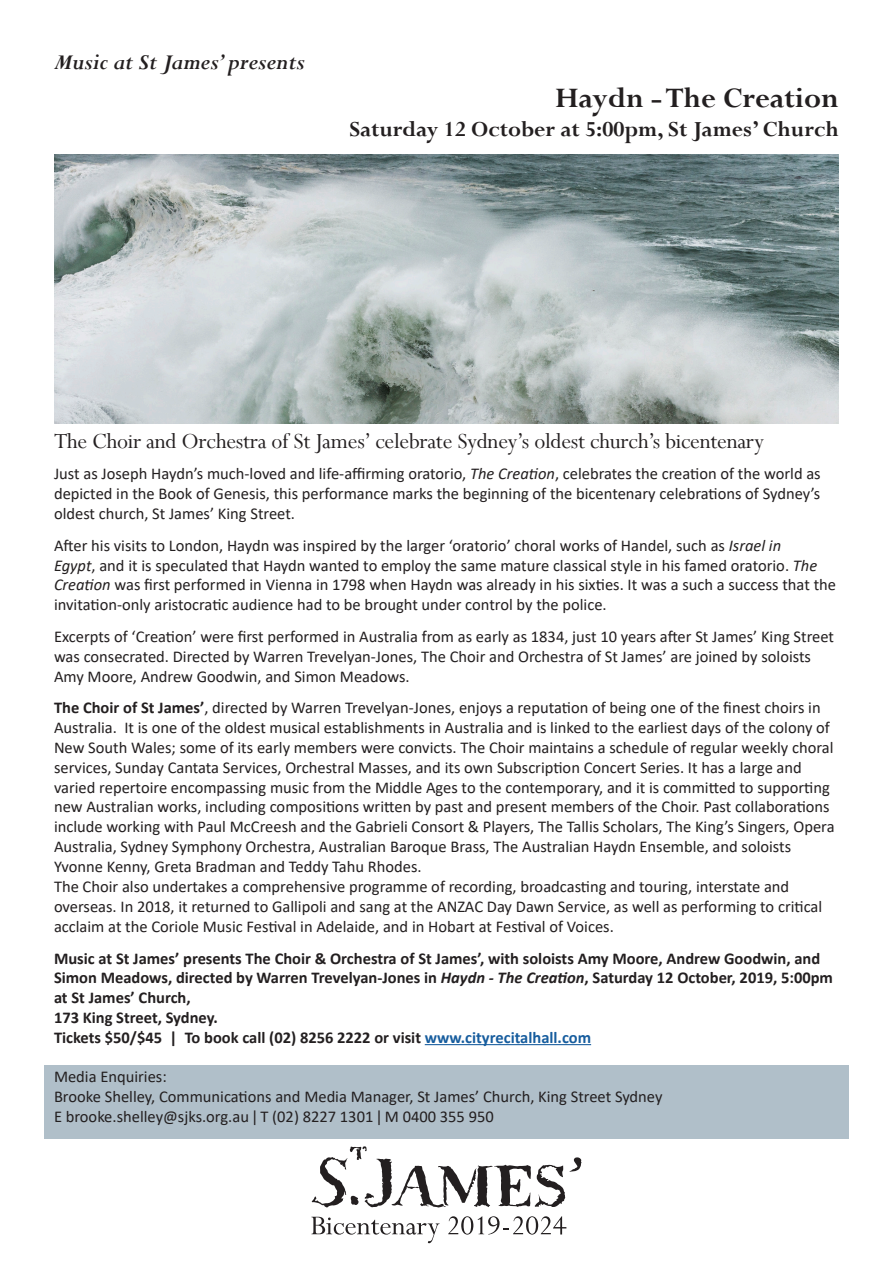
<style>
.page{position:relative;width:893px;height:1263px;background:#fff}
.page>*{position:absolute;margin:0;border:0;box-sizing:border-box;transform-origin:0 0}
.t1{font:700 31.5px "Perpetua";color:#231f20}
.t2{font:24px "Perpetua";letter-spacing:-.01em;color:#231f20}
.t3{font:700 24px "Perpetua";color:#231f20}
.t4{font:italic 700 24px "Perpetua";color:#231f20}
.t5{font:16.5px/19.8px "Calibri";color:#231f20}
.t6{font:700 16.5px/19.8px "Calibri";color:#231f20}
.s1{font-style:italic}
.s2{font-weight:700}
.s3{color:#175d9e}
</style>
<div class="page">
<div style="left:44px;top:1065px;width:805px;height:73px;background:#b0bfc9"></div>
<hr style="left:425px;top:1044px;width:166px;height:1px;background:#175d9e">
<img style="left:54px;top:155px;width:785px;height:269px">
<svg style="left:311px;top:1217px;width:128px;height:26px"></svg>
<svg style="left:448px;top:1216px;width:118px;height:18px"></svg>
<svg style="left:312px;top:1146px;width:269px;height:61px"></svg>
<p class="t4" style="left:54px;top:47px;width:252px">Music at St James’ presents</p>
<p class="t1" style="left:555px;top:78px;width:286px">Haydn - The Creation</p>
<p class="t3" style="left:349px;top:114px;width:491px">Saturday 12 October at 5:00pm, St James’ Church</p>
<p class="t2" style="left:54px;top:426px;width:712px">The Choir and Orchestra of St James’ celebrate Sydney’s oldest church’s bicentenary</p>
<p class="t5" style="left:54px;top:464px;width:768px;text-align:justify">Just as Joseph Haydn’s much-loved and life-affirming oratorio, <span class="s1">The Creation</span>, celebrates the creation of the world as depicted in the Book of Genesis, this performance marks the beginning of the bicentenary celebrations of Sydney’s oldest church, St James’ King Street.</p>
<p class="t5" style="left:54px;top:535px;width:784px">After his visits to London, Haydn was inspired by the larger ‘oratorio’ choral works of Handel, such as <span class="s1">Israel in<br>Egypt</span>, and it is speculated that Haydn wanted to employ the same mature classical style in his famed oratorio. <span class="s1">The Creation</span> was first performed in Vienna in 1798 when Haydn was already in his sixties. It was a such a success that the invitation-only aristocratic audience had to be brought under control by the police.</p>
<p class="t5" style="left:54px;top:626px;width:782px">Excerpts of ‘Creation’ were first performed in Australia from as early as 1834, just 10 years after St James’ King Street was consecrated. Directed by Warren Trevelyan-Jones, The Choir and Orchestra of St James’ are joined by soloists<br>Amy Moore, Andrew Goodwin, and Simon Meadows.</p>
<p class="t5" style="left:54px;top:698px;width:782px"><span class="s2">The Choir of St James’</span>, directed by Warren Trevelyan-Jones, enjoys a reputation of being one of the finest choirs in Australia. It is one of the oldest musical establishments in Australia and is linked to the earliest days of the colony of New South Wales; some of its early members were convicts. The Choir maintains a schedule of regular weekly choral services, Sunday Cantata Services, Orchestral Masses, and its own Subscription Concert Series. It has a large and varied repertoire encompassing music from the Middle Ages to the contemporary, and it is committed to supporting new Australian works, including compositions written by past and present members of the Choir. Past collaborations include working with Paul McCreesh and the Gabrieli Consort &amp; Players, The Tallis Scholars, The King’s Singers, Opera Australia, Sydney Symphony Orchestra, Australian Baroque Brass, The Australian Haydn Ensemble, and soloists Yvonne Kenny, Greta Bradman and Teddy Tahu Rhodes.</p>
<p class="t5" style="left:54px;top:876px;width:770px">The Choir also undertakes a comprehensive programme of recording, broadcasting and touring, interstate and overseas. In 2018, it returned to Gallipoli and sang at the ANZAC Day Dawn Service, as well as performing to critical acclaim at the Coriole Music Festival in Adelaide, and in Hobart at Festival of Voices.</p>
<p class="t6" style="left:54px;top:948px;width:780px">Music at St James’ presents The Choir &amp; Orchestra of St James’, with soloists Amy Moore, Andrew Goodwin, and Simon Meadows, directed by Warren Trevelyan-Jones in <span class="s1">Haydn - The Creation</span>, Saturday 12 October, 2019, 5:00pm at St James’ Church,<br>173 King Street, Sydney.</p>
<p class="t6" style="left:54px;top:1027px;width:539px">Tickets $50/$45 | To book call (02) 8256 2222 or visit <span class="s3">www.cityrecitalhall.com</span></p>
<p class="t5" style="left:54px;top:1066px;width:114px">Media Enquiries:</p>
<p class="t5" style="left:54px;top:1086px;width:610px">Brooke Shelley, Communications and Media Manager, St James’ Church, King Street Sydney</p>
<p class="t5" style="left:54px;top:1106px;width:441px">E brooke.shelley@sjks.org.au T (02) 8227 1301 M 0400 355 950</p>
</div>
